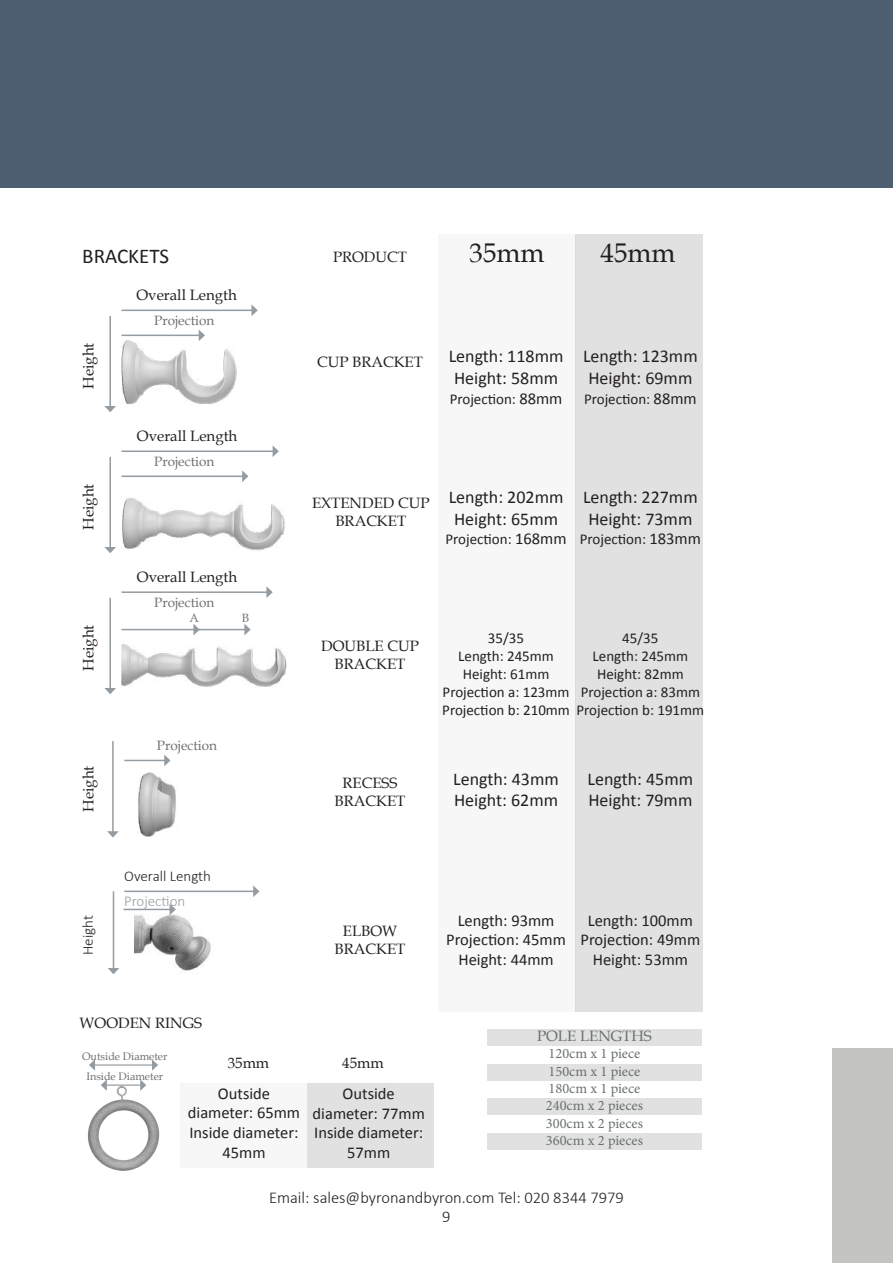
<style>
.page{position:relative;width:893px;height:1263px;background:#fff}
.page>*{position:absolute;margin:0;border:0;box-sizing:border-box;transform-origin:0 0}
.t1{font:27px "Book Antiqua";color:#231f20}
.t2{font:21px "Calibri";color:#231f20}
.t3{font:18px/21.6px "Calibri";color:#231f20}
.t4{font:16.5px/19.8px "Calibri";color:#231f20;text-align:center}
.t5{font:300 16.5px/19.8px "Calibri";color:#231f20;text-align:center}
.t6{font:15px/18px "Calibri";color:#231f20;text-align:center}
.t7{font:15px/18px "Book Antiqua";color:#231f20;text-align:center}
.t8{font:300 15px "Calibri";color:#231f20}
.t9{font:15px "Book Antiqua";color:#697072}
.t10{font:300 15px "Calibri";color:#959ca1}
.t11{font:14.4px/17.2px "Minion Pro";color:#697072}
.t12{font:13.5px "Book Antiqua";color:#6f7073}
.t13{font:12px "Book Antiqua";color:#6f7073}
.t14{font:10.8px/19.4px "Book Antiqua";color:#6f7073;text-align:center}
.s1{font-size:16.5px}
</style>
<div class="page">
<div style="left:0;top:0;width:893px;height:187px;background:#4c5f71"></div>
<div style="left:438px;top:234px;width:137px;height:778px;background:#f7f7f8"></div>
<div style="left:575px;top:234px;width:128px;height:778px;background:#e1e1e1"></div>
<img style="left:121px;top:340px;width:116px;height:64px">
<img style="left:123px;top:644px;width:162px;height:43px">
<hr style="left:122px;top:310px;width:130px;height:1px;background:#959ca1">
<svg style="left:251px;top:304px;width:7px;height:12px"></svg>
<hr style="left:109px;top:316px;width:2px;height:91px;background:#959ca1">
<svg style="left:104px;top:406px;width:12px;height:6px"></svg>
<hr style="left:122px;top:335px;width:77px;height:1px;background:#959ca1">
<svg style="left:199px;top:330px;width:6px;height:11px"></svg>
<hr style="left:122px;top:450px;width:151px;height:2px;background:#959ca1">
<svg style="left:273px;top:446px;width:6px;height:11px"></svg>
<hr style="left:109px;top:457px;width:2px;height:91px;background:#959ca1">
<svg style="left:104px;top:547px;width:12px;height:6px"></svg>
<hr style="left:122px;top:475px;width:121px;height:2px;background:#959ca1">
<svg style="left:242px;top:470px;width:6px;height:12px"></svg>
<hr style="left:122px;top:591px;width:145px;height:2px;background:#959ca1">
<svg style="left:266px;top:586px;width:7px;height:12px"></svg>
<hr style="left:109px;top:598px;width:2px;height:91px;background:#959ca1">
<svg style="left:104px;top:688px;width:12px;height:6px"></svg>
<hr style="left:122px;top:629px;width:72px;height:1px;background:#959ca1">
<svg style="left:193px;top:624px;width:7px;height:11px"></svg>
<hr style="left:198px;top:629px;width:47px;height:1px;background:#959ca1">
<svg style="left:244px;top:624px;width:7px;height:11px"></svg>
<hr style="left:112px;top:741px;width:2px;height:91px;background:#959ca1">
<svg style="left:107px;top:831px;width:12px;height:6px"></svg>
<hr style="left:124px;top:760px;width:41px;height:1px;background:#959ca1">
<svg style="left:164px;top:755px;width:7px;height:11px"></svg>
<img style="left:124px;top:497px;width:161px;height:54px">
<img style="left:138px;top:772px;width:40px;height:63px">
<img style="left:87px;top:1086px;width:73px;height:85px">
<hr style="left:94px;top:1064px;width:59px;height:1px;background:#959ca1">
<svg style="left:89px;top:1059px;width:6px;height:12px"></svg>
<svg style="left:152px;top:1059px;width:6px;height:12px"></svg>
<hr style="left:106px;top:1084px;width:35px;height:2px;background:#959ca1">
<svg style="left:101px;top:1079px;width:6px;height:12px"></svg>
<svg style="left:140px;top:1079px;width:6px;height:12px"></svg>
<div style="left:487px;top:1064px;width:215px;height:16px;background:#e1e1e1"></div>
<div style="left:487px;top:1098px;width:215px;height:17px;background:#e1e1e1"></div>
<div style="left:487px;top:1133px;width:215px;height:16px;background:#e1e1e1"></div>
<div style="left:487px;top:1029px;width:215px;height:17px;background:#e1e1e1"></div>
<img style="left:135px;top:910px;width:76px;height:61px">
<hr style="left:113px;top:891px;width:1px;height:78px;background:#959ca1">
<svg style="left:108px;top:968px;width:11px;height:6px"></svg>
<hr style="left:124px;top:890px;width:130px;height:2px;background:#959ca1">
<svg style="left:253px;top:885px;width:6px;height:12px"></svg>
<hr style="left:123px;top:909px;width:47px;height:1px;background:#959ca1">
<svg style="left:170px;top:904px;width:6px;height:11px"></svg>
<div style="left:181px;top:1083px;width:126px;height:85px;background:#f7f7f8"></div>
<div style="left:307px;top:1083px;width:126px;height:85px;background:#e1e1e2"></div>
<div style="left:832px;top:1048px;width:61px;height:215px;background:#c4c5c1"></div>
<h2 class="t2" style="left:82px;top:241px;width:88px">BRACKETS</h2>
<p class="t7" style="left:136px;top:286px;width:102px">Overall Length</p>
<p class="t7" style="left:79px;top:389px;width:47px;rotate:-90deg">Height</p>
<p class="t7" style="left:79px;top:530px;width:47px;rotate:-90deg">Height</p>
<p class="t7" style="left:79px;top:671px;width:47px;rotate:-90deg">Height</p>
<p class="t7" style="left:79px;top:812px;width:47px;rotate:-90deg">Height</p>
<p class="t12" style="left:154px;top:311px;width:62px">Projection</p>
<p class="t7" style="left:137px;top:426px;width:102px">Overall Length</p>
<p class="t12" style="left:154px;top:452px;width:62px">Projection</p>
<p class="t7" style="left:137px;top:567px;width:102px">Overall Length</p>
<p class="t12" style="left:154px;top:593px;width:62px">Projection</p>
<p class="t13" style="left:189px;top:609px;width:11px">A</p>
<p class="t13" style="left:242px;top:609px;width:9px">B</p>
<p class="t12" style="left:157px;top:736px;width:62px">Projection</p>
<p class="t7" style="left:333px;top:247px;width:75px">PRODUCT</p>
<h1 class="t1" style="left:469px;top:234px;width:76px">35mm</h1>
<h1 class="t1" style="left:601px;top:234px;width:76px">45mm</h1>
<p class="t7" style="left:317px;top:353px;width:107px">CUP BRACKET</p>
<p class="t3" style="left:449px;top:345px;width:116px">Length: 118mm<br>Height: 58mm</p>
<p class="t6" style="left:450px;top:389px;width:114px">Projection: <span class="s1">88mm</span></p>
<p class="t3" style="left:583px;top:345px;width:116px">Length: 123mm<br>Height: 69mm</p>
<p class="t6" style="left:584px;top:389px;width:114px">Projection: <span class="s1">88mm</span></p>
<p class="t7" style="left:312px;top:493px;width:119px">EXTENDED CUP<br>BRACKET</p>
<p class="t3" style="left:449px;top:486px;width:116px">Length: 202mm<br>Height: 65mm</p>
<p class="t6" style="left:446px;top:530px;width:123px">Projection: <span class="s1">168mm</span></p>
<p class="t3" style="left:583px;top:486px;width:116px">Length: 227mm<br>Height: 73mm</p>
<p class="t6" style="left:580px;top:530px;width:123px">Projection: <span class="s1">183mm</span></p>
<p class="t7" style="left:321px;top:636px;width:99px">DOUBLE CUP<br>BRACKET</p>
<p class="t7" style="left:335px;top:773px;width:72px">RECESS<br>BRACKET</p>
<p class="t6" style="left:488px;top:628px;width:38px">35/35</p>
<p class="t6" style="left:458px;top:646px;width:97px">Length: 245mm</p>
<p class="t6" style="left:463px;top:664px;width:88px">Height: 61mm</p>
<p class="t6" style="left:443px;top:682px;width:128px">Projection a: 123mm</p>
<p class="t6" style="left:442px;top:700px;width:263px">Projection b: 210mm Projection b: 191mm</p>
<p class="t6" style="left:581px;top:628px;width:121px">45/35<br>Length: 245mm<br>Height: 82mm<br>Projection a: 83mm</p>
<p class="t3" style="left:453px;top:768px;width:107px">Length: 43mm<br>Height: 62mm</p>
<p class="t3" style="left:588px;top:768px;width:107px">Length: 45mm<br>Height: 79mm</p>
<p class="t8" style="left:124px;top:867px;width:88px">Overall Length</p>
<p class="t8" style="left:79px;top:955px;width:41px;rotate:-90deg">Height</p>
<p class="t10" style="left:124px;top:891px;width:63px">Projection</p>
<p class="t7" style="left:80px;top:1014px;width:124px">WOODEN RINGS</p>
<p class="t7" style="left:335px;top:921px;width:72px">ELBOW<br>BRACKET</p>
<p class="t14" style="left:82px;top:1047px;width:87px">Outside Diameter<br>Inside Diameter</p>
<p class="t7" style="left:228px;top:1053px;width:43px">35mm</p>
<p class="t7" style="left:342px;top:1053px;width:43px">45mm</p>
<p class="t4" style="left:188px;top:1083px;width:114px">Outside diameter: 65mm<br>Inside diameter:<br>45mm</p>
<p class="t4" style="left:313px;top:1083px;width:114px">Outside diameter: 77mm<br>Inside diameter:<br>57mm</p>
<p class="t4" style="left:446px;top:910px;width:121px">Length: 93mm<br>Projection: 45mm<br>Height: 44mm</p>
<p class="t4" style="left:581px;top:910px;width:121px">Length: 100mm<br>Projection: 49mm<br>Height: 53mm</p>
<p class="t9" style="left:537px;top:1026px;width:116px">POLE LENGTHS</p>
<p class="t11" style="left:546px;top:1045px;width:99px">120cm x 1 piece<br>150cm x 1 piece<br>180cm x 1 piece<br>240cm x 2 pieces<br>300cm x 2 pieces<br>360cm x 2 pieces</p>
<p class="t5" style="left:269px;top:1187px;width:356px">Email: sales@byronandbyron.com Tel: 020 8344 7979<br>9</p>
</div>
